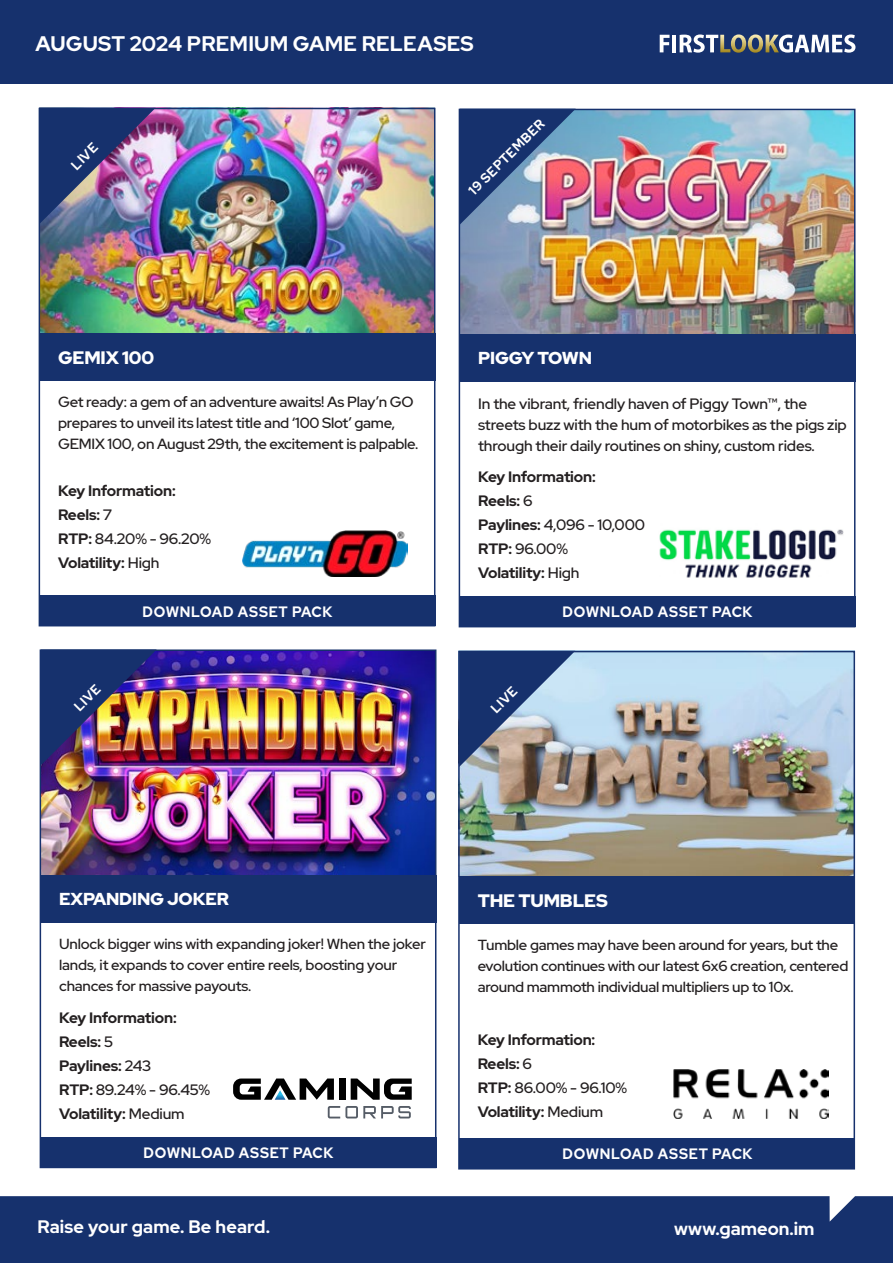
<style>
.page{position:relative;width:893px;height:1263px;background:#fff}
.page>*{position:absolute;margin:0;border:0;box-sizing:border-box;transform-origin:0 0}
.t1{font:700 21px "Red Hat Display";letter-spacing:.01em;color:#fff}
.t2{font:700 18px "Red Hat Display";letter-spacing:.01em;color:#fff}
.t3{font:900 18px "Red Hat Display";letter-spacing:-.01em;color:#fff}
.t4{font:900 17.25px "Red Hat Display";letter-spacing:-.01em;color:#fff}
.t5{font:700 15px/24px "Red Hat Display";letter-spacing:-.01em;color:#231f20}
.t6{font:500 15px/21px "Red Hat Display";letter-spacing:-.01em;color:#231f20}
.t7{font:700 15px "Red Hat Display";letter-spacing:.05em;color:#fff;scale:.95 1}
.t8{font:500 14.7px/21px "Red Hat Display";letter-spacing:-.015em;color:#231f20}
.t9{font:500 14.55px/21px "Red Hat Display";letter-spacing:-.015em;color:#231f20}
.t10{font:700 13.5px "Red Hat Display";color:#fff;scale:.95 1}
.s1{font-weight:500}
</style>
<div class="page">
<img style="left:659px;top:529px;width:185px;height:49px">
<svg style="left:328px;top:1106px;width:83px;height:12px"></svg>
<div style="left:339px;top:1078px;width:7px;height:22px;background:#000"></div>
<svg style="left:351px;top:1078px;width:61px;height:22px"></svg>
<svg style="left:233px;top:1078px;width:101px;height:22px"></svg>
<img style="left:242px;top:531px;width:165px;height:45px">
<img style="left:462px;top:112px;width:390px;height:222px">
<div style="left:460px;top:596px;width:395px;height:31px;background:#16316d"></div>
<div style="left:460px;top:334px;width:395px;height:48px;background:#16316d"></div>
<div style="left:459px;top:109px;width:396px;height:518px;border:2px solid #16316d"></div>
<svg style="left:460px;top:109px;width:116px;height:116px;background:#5e6692"></svg>
<img style="left:461px;top:654px;width:391px;height:222px">
<div style="left:459px;top:1138px;width:396px;height:31px;background:#16316d"></div>
<div style="left:459px;top:876px;width:396px;height:48px;background:#16316d"></div>
<div style="left:458px;top:651px;width:397px;height:518px;border:2px solid #16316d"></div>
<svg style="left:459px;top:651px;width:116px;height:116px;background:#657595"></svg>
<img style="left:674px;top:1069px;width:155px;height:49px">
<div style="left:0;top:1196px;width:893px;height:67px;background:#16316d"></div>
<div style="left:0;top:0;width:893px;height:84px;background:#16316d"></div>
<svg style="left:660px;top:35px;width:9px;height:17px"></svg>
<hr style="left:672px;top:35px;width:4px;height:17px;background:#fff">
<svg style="left:680px;top:34px;width:175px;height:19px"></svg>
<img style="left:42px;top:111px;width:390px;height:222px">
<div style="left:40px;top:595px;width:395px;height:31px;background:#16316d"></div>
<div style="left:40px;top:333px;width:395px;height:48px;background:#16316d"></div>
<div style="left:39px;top:108px;width:396px;height:518px;border:2px solid #16316d"></div>
<img style="left:40px;top:108px;width:116px;height:116px">
<img style="left:43px;top:652px;width:390px;height:223px">
<div style="left:41px;top:1137px;width:395px;height:31px;background:#16316d"></div>
<div style="left:41px;top:875px;width:395px;height:48px;background:#16316d"></div>
<div style="left:40px;top:649px;width:396px;height:519px;border:2px solid #16316d"></div>
<img style="left:41px;top:649px;width:116px;height:117px">
<h1 class="t1" style="left:36px;top:30px;width:440px">AUGUST 2024 PREMIUM GAME RELEASES</h1>
<p class="t10" style="left:67px;top:161px;width:34px;rotate:-45deg">LIVE</p>
<p class="t10" style="left:465px;top:186px;width:108px;rotate:-45deg">19 SEPTEMBER</p>
<p class="t3" style="left:58px;top:346px;width:97px">GEMIX 100</p>
<p class="t4" style="left:478px;top:347px;width:115px">PIGGY TOWN</p>
<p class="t8" style="left:58px;top:392px;width:362px">Get ready: a gem of an adventure awaits! As Play’n GO prepares to unveil its latest title and ‘100 Slot’ game,<br>GEMIX 100, on August 29th, the excitement is palpable.</p>
<p class="t6" style="left:478px;top:393px;width:370px">In the vibrant, friendly haven of Piggy Town™, the streets buzz with the hum of motorbikes as the pigs zip through their daily routines on shiny, custom rides.</p>
<p class="t5" style="left:58px;top:479px;width:155px">Key Information:<br>Reels: <span class="s1">7<br></span>RTP: <span class="s1">84.20% - 96.20%<br></span>Volatility: <span class="s1">High</span></p>
<p class="t5" style="left:478px;top:465px;width:168px">Key Information:<br>Reels: <span class="s1">6<br></span>Paylines: <span class="s1">4,096 - 10,000<br></span>RTP: <span class="s1">96.00%<br></span>Volatility: <span class="s1">High</span></p>
<p class="t7" style="left:143px;top:601px;width:201px">DOWNLOAD ASSET PACK</p>
<p class="t7" style="left:563px;top:602px;width:201px">DOWNLOAD ASSET PACK</p>
<p class="t10" style="left:70px;top:702px;width:34px;rotate:-45deg">LIVE</p>
<p class="t10" style="left:487px;top:704px;width:34px;rotate:-45deg">LIVE</p>
<p class="t4" style="left:59px;top:888px;width:171px">EXPANDING JOKER</p>
<p class="t3" style="left:478px;top:889px;width:132px">THE TUMBLES</p>
<p class="t9" style="left:59px;top:933px;width:368px">Unlock bigger wins with expanding joker! When the joker lands, it expands to cover entire reels, boosting your chances for massive payouts.</p>
<p class="t9" style="left:478px;top:934px;width:372px">Tumble games may have been around for years, but the evolution continues with our latest 6x6 creation, centered around mammoth individual multipliers up to 10x.</p>
<p class="t5" style="left:59px;top:1006px;width:152px">Key Information:<br>Reels: <span class="s1">5<br></span>Paylines: <span class="s1">243<br></span>RTP: <span class="s1">89.24% - 96.45%<br></span>Volatility: <span class="s1">Medium</span></p>
<p class="t5" style="left:478px;top:1028px;width:151px">Key Information:<br>Reels: <span class="s1">6<br></span>RTP: <span class="s1">86.00% - 96.10%<br></span>Volatility: <span class="s1">Medium</span></p>
<p class="t7" style="left:144px;top:1143px;width:201px">DOWNLOAD ASSET PACK</p>
<p class="t7" style="left:563px;top:1144px;width:201px">DOWNLOAD ASSET PACK</p>
<p class="t7" style="left:565px;top:1145px;width:201px">DOWNLOAD ASSET PACK</p>
<p class="t2" style="left:37px;top:1215px;width:234px">Raise your game. Be heard.</p>
<p class="t2" style="left:674px;top:1217px;width:142px">www.gameon.im</p>
</div>
